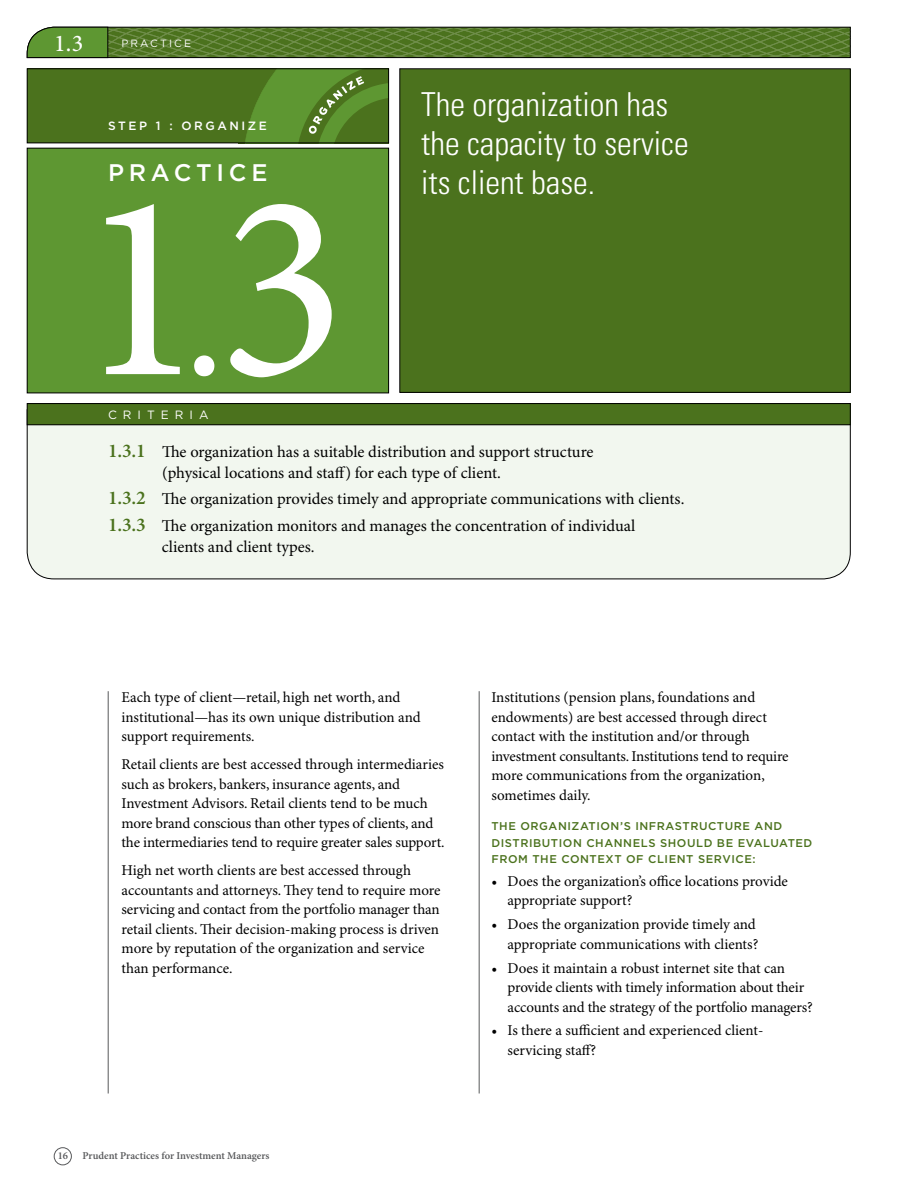
<style>
.page{position:relative;width:918px;height:1188px;background:#fff}
.page>*{position:absolute;margin:0;border:0;box-sizing:border-box;transform-origin:0 0}
.t1{font:267.9px "Minion Pro";color:#fff}
.t2{font:300 condensed 33px/39px "Univers";color:#fff}
.t3{font:500 24px "Gotham";letter-spacing:.2em;color:#fff}
.t4{font:500 24px "Minion Pro";color:#fff}
.t5{font:16.5px/21px "Minion Pro";letter-spacing:-.005em;color:#000}
.t6{font:15px/19.5px "Minion Pro";letter-spacing:-.005em;color:#000}
.t7{font:500 12px "Gotham";letter-spacing:.215em;color:#fff}
.t8{font:12px "Gotham";letter-spacing:.5em;color:#fff}
.t9{font:500 11.25px/16.5px "Gotham";letter-spacing:.05em;color:#4b721d}
.t10{font:600 10.5px "Minion Pro";letter-spacing:-.005em;color:#58595b}
.t11{font:10.5px "Gotham";color:#fff}
.s1{font-size:181.05px}
.s2{font-weight:600;font-size:19.5px;color:#4b721d}
</style>
<div class="page">
<div style="left:54px;top:1148px;width:18px;height:17px;border:1px solid #58595b;border-radius:50%"></div>
<div style="left:27px;top:148px;width:362px;height:245px;background:#5e9732"></div>
<div style="left:27px;top:148px;width:362px;height:245px;border:1px solid #000"></div>
<div style="left:27px;top:69px;width:362px;height:74px;background:#4b721d"></div>
<svg style="left:245px;top:71px;width:142px;height:70px"></svg>
<div style="left:27px;top:69px;width:362px;height:74px;border:1px solid #000"></div>
<div style="left:27px;top:409px;width:824px;height:170px;background:#f2f7ef"></div>
<hr style="left:479px;top:691px;width:1px;height:403px;background:#58595b">
<hr style="left:108px;top:691px;width:1px;height:403px;background:#58595b">
<div style="left:27px;top:404px;width:823px;height:21px;background:#4b721d"></div>
<div style="left:27px;top:403px;width:823px;height:22px;border:1px solid #000"></div>
<div style="left:400px;top:69px;width:450px;height:323px;background:#4b721d"></div>
<svg style="left:27px;top:27px;width:824px;height:31px;background:#54782c"></svg>
<h3 class="t4" style="left:54px;top:27px;width:31px">1.3</h3>
<p class="t11" style="left:122px;top:37px;width:28px">PRACTIC</p>
<p class="t11" style="left:184px;top:37px;width:9px">E</p>
<p class="t7" style="left:108px;top:118px;width:161px">S TEP 1 : O RGANIZE</p>
<h3 class="t3" style="left:108px;top:158px;width:161px">PRAC TIC E</h3>
<h1 class="t1" style="left:77px;top:128px;width:271px">1<span class="s1">.</span>3</h1>
<p class="t8" style="left:108px;top:407px;width:39px">CRIT</p>
<p class="t8" style="left:161px;top:407px;width:39px">ERIA</p>
<h2 class="t2" style="left:421px;top:85px;width:269px">The organization has the capacity to service its client base.</h2>
<p class="t5" style="left:162px;top:442px;width:433px;text-indent:-54px"><span class="s2">1.3.1</span> The organization has a suitable distribution and support structure (physical locations and staff) for each type of client.</p>
<p class="t5" style="left:108px;top:487px;width:578px;line-height:26.4px"><span class="s2">1.3.2</span> The organization provides timely and appropriate communications with clients.<br><span class="s2">1.3.3</span> The organization monitors and manages the concentration of individual</p>
<p class="t5" style="left:162px;top:537px;width:154px">clients and client types.</p>
<p class="t6" style="left:122px;top:688px;width:301px">Each type of client—retail, high net worth, and institutional—has its own unique distribution and support requirements.</p>
<p class="t6" style="left:122px;top:755px;width:325px">Retail clients are best accessed through intermediaries such as brokers, bankers, insurance agents, and Investment Advisors. Retail clients tend to be much more brand conscious than other types of clients, and the intermediaries tend to require greater sales support.</p>
<p class="t6" style="left:122px;top:861px;width:321px">High net worth clients are best accessed through accountants and attorneys. They tend to require more servicing and contact from the portfolio manager than retail clients. Their decision-making process is driven more by reputation of the organization and service than performance.</p>
<p class="t10" style="left:58px;top:1150px;width:12px">16</p>
<p class="t10" style="left:82px;top:1150px;width:188px">Prudent Practices for Investment Managers</p>
<p class="t6" style="left:491px;top:688px;width:299px">Institutions (pension plans, foundations and endowments) are best accessed through direct contact with the institution and/or through investment consultants. Institutions tend to require more communications from the organization, sometimes daily.</p>
<p class="t9" style="left:491px;top:818px;width:323px">THE ORGANIZATION’S INFRASTRUCTURE AND<br>DISTRIBUTION CHANNELS SHOULD BE EVALUATED<br>FROM THE CONTEXT OF CLIENT SERVICE:</p>
<p class="t6" style="left:508px;top:872px;width:282px;text-indent:-16px">• Does the organization’s office locations provide appropriate support?</p>
<p class="t6" style="left:491px;top:915px;width:269px;text-align:right">• Does the organization provide timely and appropriate communications with clients?</p>
<p class="t6" style="left:508px;top:959px;width:307px;text-indent:-16px">• Does it maintain a robust internet site that can provide clients with timely information about their accounts and the strategy of the portfolio managers?</p>
<p class="t6" style="left:508px;top:1021px;width:257px;text-indent:-16px">• Is there a sufficient and experienced client&shy;servicing staff?</p>
</div>
